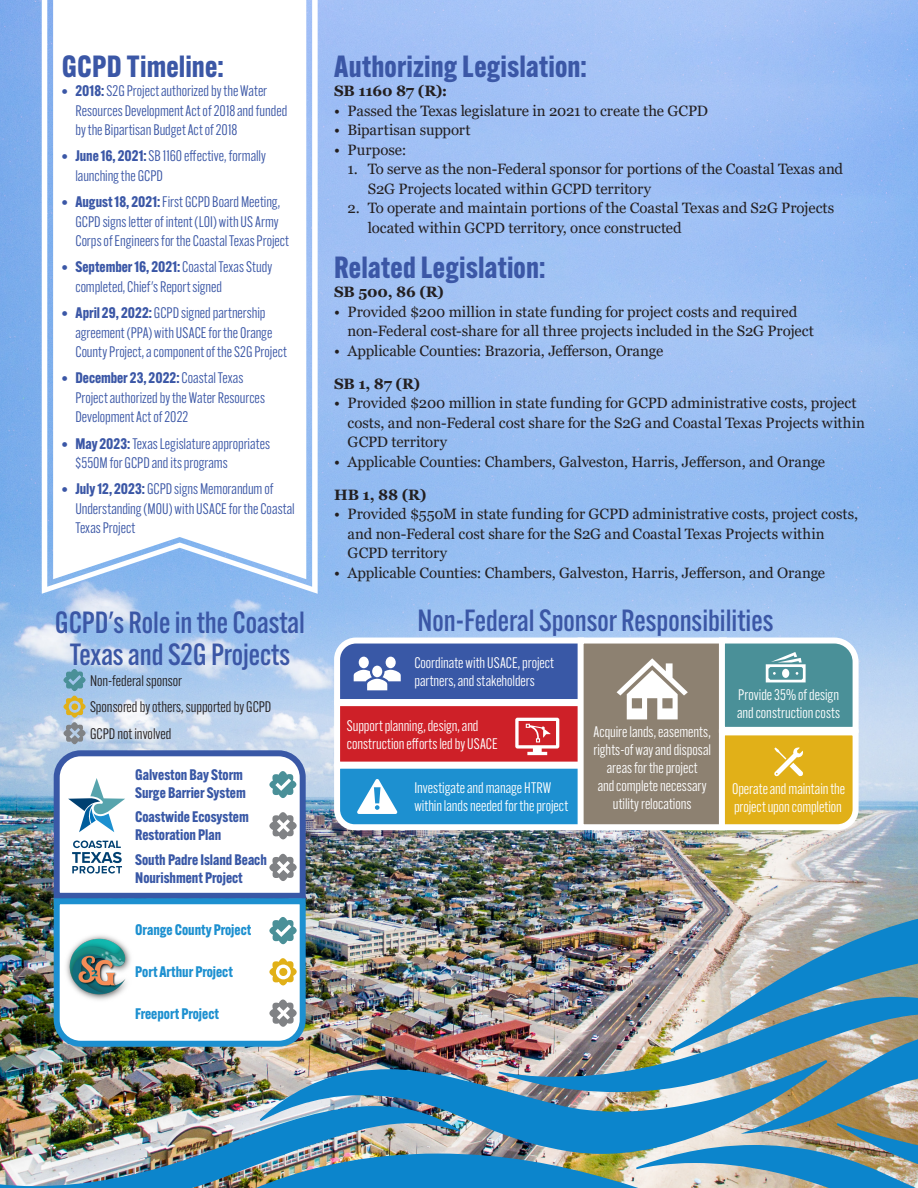
<style>
.page{position:relative;width:918px;height:1188px;background:#fff}
.page>*{position:absolute;margin:0;border:0;box-sizing:border-box;transform-origin:0 0}
.t1{font:500 30px/31.5px "Alternate Gothic ATF";color:#3b57a6;text-align:center}
.lvl2-title{font:700 30px "Alternate Gothic ATF";letter-spacing:.005em;color:#3b57a6}
.t2{font:15px/19.5px "Georgia";letter-spacing:-.005em;color:#231f20}
.t3{font:15px/19.5px "Alternate Gothic ATF";color:#3b57a6}
.Body_Text{font:15px/18px "Alternate Gothic ATF";color:#fff}
.t4{font:700 15px/18px "Alternate Gothic ATF";color:#3958a6}
.t5{font:15px "Alternate Gothic ATF";color:#231f20}
.t6{font:700 15px "Alternate Gothic ATF";color:#1d90d0}
.t7{font:700 15px "Georgia";letter-spacing:-.02em;color:#231f20}
.s1{font-weight:700}
</style>
<div class="page">
<img style="left:0;top:0;width:918px;height:635px">
<svg style="left:42px;top:0;width:276px;height:594px"></svg>
<img style="left:0;top:635px;width:918px;height:553px">
<p class="lvl2-title" style="left:62px;top:47px;width:164px">GCPD Timeline:</p>
<p class="t3" style="left:75px;top:81px;width:213px;text-indent:-14px"><span class="s1">• 2018:</span> S2G Project authorized by the Water<br>Resources Development Act of 2018 and funded by the Bipartisan Budget Act of 2018</p>
<p class="t3" style="left:75px;top:146px;width:192px;text-indent:-14px"><span class="s1">• June 16, 2021:</span> SB 1160 effective, formally launching the GCPD</p>
<p class="t3" style="left:75px;top:192px;width:215px;text-indent:-14px"><span class="s1">• August 18, 2021:</span> First GCPD Board Meeting,<br>GCPD signs letter of intent (LOI) with US Army<br>Corps of Engineers for the Coastal Texas Project</p>
<p class="t3" style="left:75px;top:257px;width:198px;text-indent:-14px"><span class="s1">• September 16, 2021:</span> Coastal Texas Study completed, Chief's Report signed</p>
<p class="t3" style="left:75px;top:303px;width:213px;text-indent:-14px"><span class="s1">• April 29, 2022:</span> GCPD signed partnership agreement (PPA) with USACE for the Orange<br>County Project, a component of the S2G Project</p>
<p class="t3" style="left:75px;top:368px;width:191px;text-indent:-14px"><span class="s1">• December 23, 2022:</span> Coastal Texas<br>Project authorized by the Water Resources<br>Development Act of 2022</p>
<p class="t3" style="left:75px;top:434px;width:196px;text-indent:-14px"><span class="s1">• May 2023:</span> Texas Legislature appropriates $550M for GCPD and its programs</p>
<p class="t3" style="left:75px;top:479px;width:221px;text-indent:-14px"><span class="s1">• July 12, 2023:</span> GCPD signs Memorandum of<br>Understanding (MOU) with USACE for the Coastal<br>Texas Project</p>
<p class="t1" style="left:55px;top:606px;width:252px">GCPD's Role in the Coastal<br>Texas and S2G Projects</p>
<p class="t5" style="left:90px;top:671px;width:93px">Non-federal sponsor</p>
<p class="t5" style="left:90px;top:698px;width:183px">Sponsored by others, supported by GCPD</p>
<p class="t5" style="left:90px;top:725px;width:83px">GCPD not involved</p>
<p class="t4" style="left:135px;top:766px;width:112px">Galveston Bay Storm<br>Surge Barrier System</p>
<p class="t4" style="left:135px;top:808px;width:115px">Coastwide Ecosystem<br>Restoration Plan</p>
<p class="t4" style="left:135px;top:850px;width:133px">South Padre Island Beach<br>Nourishment Project</p>
<p class="t6" style="left:135px;top:921px;width:118px">Orange County Project</p>
<p class="t6" style="left:135px;top:963px;width:99px">Port Arthur Project</p>
<p class="t6" style="left:135px;top:1005px;width:85px">Freeport Project</p>
<p class="lvl2-title" style="left:334px;top:47px;width:254px">Authorizing Legislation:</p>
<p class="t7" style="left:334px;top:81px;width:115px">SB 1160 87 (R):</p>
<p class="t2" style="left:334px;top:101px;width:375px">• Passed the Texas legislature in 2021 to create the GCPD</p>
<p class="t2" style="left:334px;top:120px;width:138px">• Bipartisan support</p>
<p class="t2" style="left:334px;top:140px;width:74px">• Purpose:</p>
<p class="t2" style="left:368px;top:159px;width:477px;text-indent:-20px">1. To serve as the non-Federal sponsor for portions of the Coastal Texas and<br>S2G Projects located within GCPD territory</p>
<p class="t2" style="left:368px;top:198px;width:468px;text-indent:-20px">2. To operate and maintain portions of the Coastal Texas and S2G Projects located within GCPD territory, once constructed</p>
<p class="lvl2-title" style="left:334px;top:248px;width:213px">Related Legislation:</p>
<p class="t7" style="left:334px;top:282px;width:111px">SB 500, 86 (R)</p>
<p class="t2" style="left:348px;top:302px;width:468px;text-indent:-14px">• Provided $200 million in state funding for project costs and required non-Federal cost-share for all three projects included in the S2G Project</p>
<p class="t2" style="left:334px;top:341px;width:331px">• Applicable Counties: Brazoria, Jefferson, Orange</p>
<p class="t7" style="left:334px;top:374px;width:88px">SB 1, 87 (R)</p>
<p class="t2" style="left:348px;top:393px;width:519px;text-indent:-14px">• Provided $200 million in state funding for GCPD administrative costs, project costs, and non-Federal cost share for the S2G and Coastal Texas Projects within<br>GCPD territory</p>
<p class="t2" style="left:334px;top:452px;width:493px">• Applicable Counties: Chambers, Galveston, Harris, Jefferson, and Orange</p>
<p class="t7" style="left:334px;top:485px;width:94px">HB 1, 88 (R)</p>
<p class="t2" style="left:348px;top:504px;width:512px;text-indent:-14px">• Provided $550M in state funding for GCPD administrative costs, project costs, and non-Federal cost share for the S2G and Coastal Texas Projects within<br>GCPD territory</p>
<p class="t2" style="left:334px;top:563px;width:493px">• Applicable Counties: Chambers, Galveston, Harris, Jefferson, and Orange</p>
<p class="t1" style="left:418px;top:604px;width:357px">Non-Federal Sponsor Responsibilities</p>
<p class="Body_Text" style="left:414px;top:654px;width:141px">Coordinate with USACE, project partners, and stakeholders</p>
<p class="Body_Text" style="left:347px;top:716px;width:152px">Support planning, design, and construction efforts led by USACE</p>
<p class="Body_Text" style="left:414px;top:779px;width:155px">Investigate and manage HTRW within lands needed for the project</p>
<p class="Body_Text" style="left:737px;top:686px;width:105px">Provide 35% of design and construction costs</p>
<p class="Body_Text" style="left:593px;top:723px;width:119px;text-align:center">Acquire lands, easements, rights-of way and disposal areas for the project<br>and complete necessary utility relocations</p>
<p class="Body_Text" style="left:732px;top:780px;width:115px">Operate and maintain the project upon completion</p>
</div>
